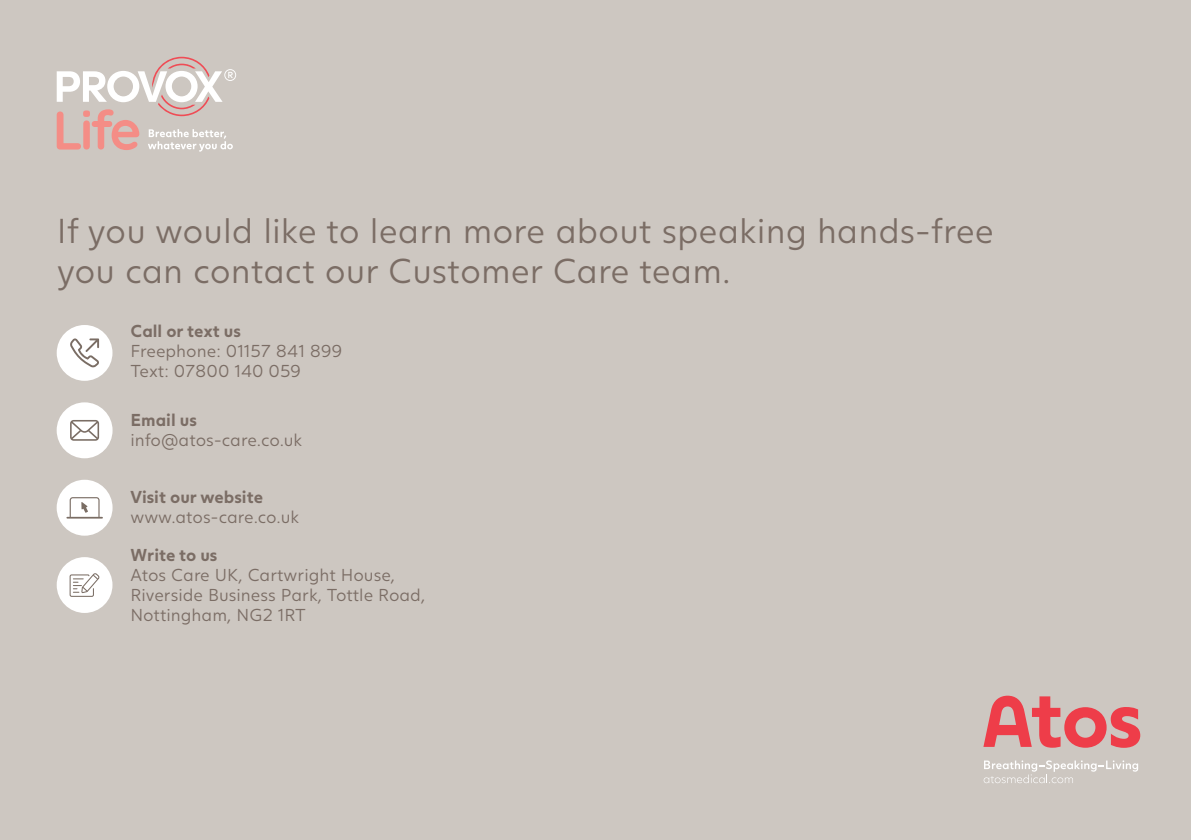
<style>
.page{position:relative;width:1191px;height:840px;background:#fff}
.page>*{position:absolute;margin:0;border:0;box-sizing:border-box;transform-origin:0 0}
.t1{font:300 34px/40px "Juli Sans";color:#7b6d65}
.t2{font:300 17px/20px "Juli Sans";color:#7b6d65}
.t3{font:700 17px "Juli Sans";color:#7b6d65}
</style>
<div class="page">
<div style="left:0;top:0;width:1191px;height:839px;background:#cdc7c1"></div>
<svg style="left:57px;top:57px;width:179px;height:94px"></svg>
<svg style="left:983px;top:760px;width:155px;height:22px"></svg>
<svg style="left:983px;top:695px;width:157px;height:52px"></svg>
<div style="left:57px;top:402px;width:55px;height:56px;background:#fff;border-radius:50%"></div>
<svg style="left:70px;top:420px;width:29px;height:20px"></svg>
<div style="left:57px;top:325px;width:55px;height:55px;background:#fff;border-radius:50%"></div>
<svg style="left:70px;top:338px;width:29px;height:29px"></svg>
<div style="left:57px;top:479px;width:55px;height:56px;background:#fff;border-radius:50%"></div>
<hr style="left:67px;top:516px;width:35px;height:2px;background:#7a6d64">
<svg style="left:69px;top:497px;width:31px;height:20px"></svg>
<div style="left:57px;top:557px;width:55px;height:55px;background:#fff;border-radius:50%"></div>
<svg style="left:69px;top:573px;width:32px;height:37px"></svg>
<h1 class="t1" style="left:57px;top:211px;width:939px">If you would like to learn more about speaking hands-free you can contact our Customer Care team.</h1>
<p class="t3" style="left:130px;top:321px;width:112px">Call or text us</p>
<p class="t2" style="left:130px;top:341px;width:214px">Freephone: 01157 841 899<br>Text: 07800 140 059</p>
<p class="t3" style="left:130px;top:409px;width:68px">Email us</p>
<p class="t2" style="left:130px;top:429px;width:173px">info@atos-care.co.uk</p>
<p class="t3" style="left:130px;top:486px;width:134px">Visit our website</p>
<p class="t2" style="left:130px;top:507px;width:170px">www.atos-care.co.uk</p>
<p class="t3" style="left:130px;top:544px;width:89px">Write to us</p>
<p class="t2" style="left:130px;top:564px;width:296px">Atos Care UK, Cartwright House,<br>Riverside Business Park, Tottle Road,<br>Nottingham, NG2 1RT</p>
</div>
